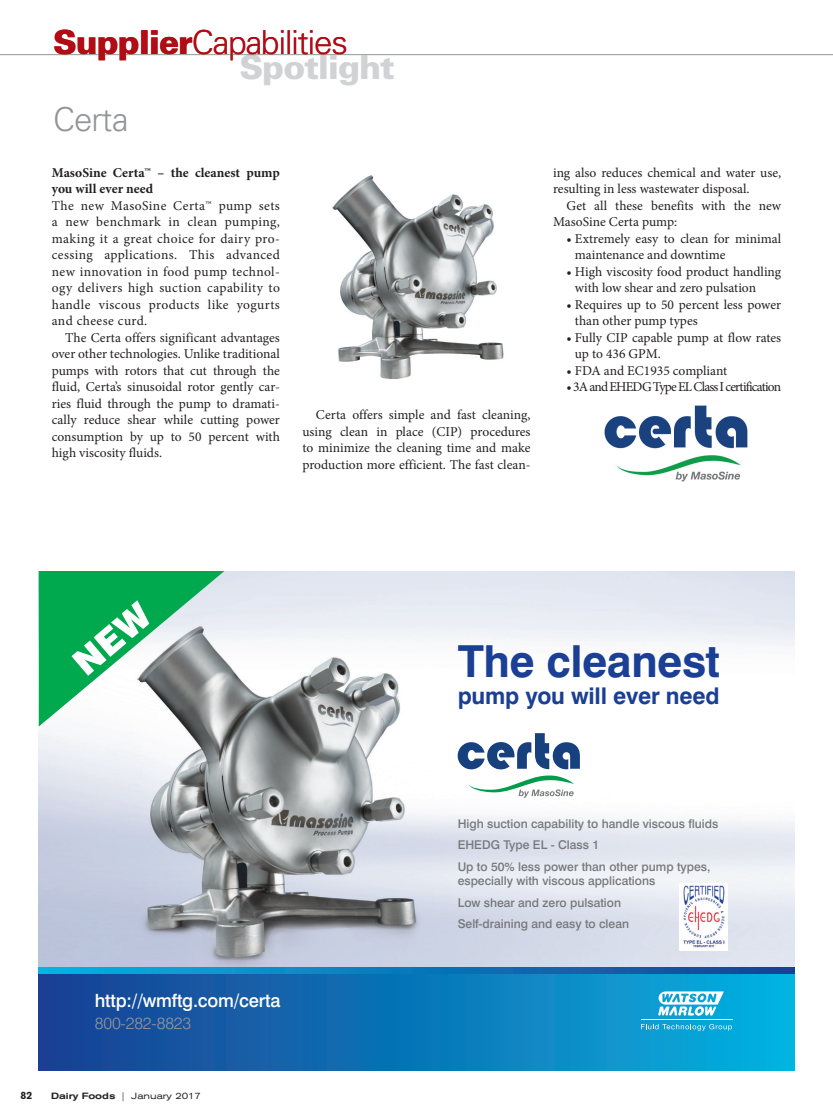
<style>
.page{position:relative;width:833px;height:1116px;background:#fff}
.page>*{position:absolute;margin:0;border:0;box-sizing:border-box;transform-origin:0 0}
.t1{font:700 44.25px "Swiss 721 BT";letter-spacing:-.01em;color:#1b3f94}
.t2{font:300 33px "Univers";letter-spacing:-.03em;color:#b00d15}
.t3{font:900 33px "Univers";letter-spacing:-.03em;color:#d1d2d4}
.t4{font:300 33px "Univers";letter-spacing:-.03em;color:#939598}
.t5{font:700 23.1px "Swiss 721 BT";letter-spacing:-.01em;color:#1b3f94}
.t6{font:500 18.3px "Swiss 721 BT";letter-spacing:-.01em;color:#fff}
.t7{font:300 16.5px "Swiss 721 BT";letter-spacing:-.01em;color:#939598}
.t8{font:13.5px/16.5px "Minion Pro";color:#231f20}
.t9{font:700 13.5px/16.5px "Minion Pro";color:#231f20}
.t10{font:13.5px "Minion Pro";letter-spacing:-.06em;color:#231f20}
.t11{font:500 12.15px/21.5px "Swiss 721 BT";color:#76787b}
.t12{font:700 10.5px "Akzidenz Grotesk BE";color:#231f20}
.t13{font:expanded 9px "Akzidenz Grotesk BE";color:#231f20}
.s1{font-weight:900}
.s2{font-weight:500}
</style>
<div class="page">
<hr style="left:0;top:54px;width:832px;height:1px;background:#939598">
<img style="left:39px;top:572px;width:755px;height:396px">
<div style="left:39px;top:970px;width:755px;height:101px;background:linear-gradient(to right,#183e92,#04b1e0)"></div>
<svg style="left:38px;top:968px;width:756px;height:6px;background:#0d78b9"></svg>
<hr style="left:641px;top:1019px;width:91px;height:1px;background:#fff">
<svg style="left:641px;top:1024px;width:91px;height:7px"></svg>
<svg style="left:658px;top:991px;width:65px;height:25px"></svg>
<svg style="left:457px;top:733px;width:123px;height:36px"></svg>
<svg style="left:468px;top:775px;width:106px;height:23px"></svg>
<img style="left:679px;top:883px;width:48px;height:68px">
<img style="left:332px;top:175px;width:172px;height:204px">
<img style="left:604px;top:405px;width:144px;height:77px">
<svg style="left:39px;top:572px;width:190px;height:155px"></svg>
<h2 class="t2" style="left:53px;top:23px;width:296px"><span class="s1">Supplier</span>Capabilities</h2>
<h2 class="t3" style="left:239px;top:46px;width:157px">Spotlight</h2>
<h2 class="t4" style="left:53px;top:99px;width:77px">Certa</h2>
<p class="t9" style="left:52px;top:164px;width:229px">MasoSine Certa™ – the cleanest pump you will ever need</p>
<p class="t8" style="left:52px;top:197px;width:230px;text-align:justify">The new MasoSine Certa™ pump sets a new benchmark in clean pumping, making it a great choice for dairy pro&shy;cessing applications. This advanced new innovation in food pump technol&shy;ogy delivers high suction capability to handle viscous products like yogurts and cheese curd.</p>
<p class="t8" style="left:52px;top:329px;width:230px;text-align:justify;text-indent:14px">The Certa offers significant advantages over other technologies. Unlike traditional pumps with rotors that cut through the fluid, Certa’s sinusoidal rotor gently car&shy;ries fluid through the pump to dramati&shy;cally reduce shear while cutting power consumption by up to 50 percent with high viscosity fluids.</p>
<p class="t8" style="left:302px;top:407px;width:230px;text-align:justify;text-indent:14px">Certa offers simple and fast cleaning, using clean in place (CIP) procedures to minimize the cleaning time and make production more efficient. The fast clean-</p>
<p class="t8" style="left:553px;top:164px;width:230px">ing also reduces chemical and water use, resulting in less wastewater disposal.</p>
<p class="t8" style="left:553px;top:197px;width:230px;text-indent:14px">Get all these benefits with the new<br>MasoSine Certa pump:</p>
<p class="t8" style="left:575px;top:230px;width:208px;text-indent:-8px">• Extremely easy to clean for minimal maintenance and downtime</p>
<p class="t8" style="left:575px;top:263px;width:208px;text-indent:-8px">• High viscosity food product handling with low shear and zero pulsation</p>
<p class="t8" style="left:575px;top:296px;width:208px;text-indent:-8px">• Requires up to 50 percent less power than other pump types</p>
<p class="t8" style="left:575px;top:329px;width:208px;text-indent:-8px">• Fully CIP capable pump at flow rates up to 436 GPM.</p>
<p class="t8" style="left:566px;top:362px;width:162px">• FDA and EC1935 compliant</p>
<p class="t10" style="left:566px;top:378px;width:216px">• 3A and EHEDG Type EL Class I certification</p>
<h1 class="t1" style="left:457px;top:634px;width:263px">The cleanest</h1>
<h3 class="t5" style="left:457px;top:682px;width:263px">pump you will ever need</h3>
<h3 class="t6" style="left:95px;top:989px;width:187px">http://wmftg.com/certa</h3>
<p class="t7" style="left:95px;top:1013px;width:98px">800-282-8823</p>
<p class="t12" style="left:21px;top:1089px;width:13px">82</p>
<p class="t13" style="left:51px;top:1091px;width:151px"><span class="s2">Dairy Foods</span> | January 2017</p>
<p class="t11" style="left:457px;top:813px;width:262px">High suction capability to handle viscous fluids<br>EHEDG Type EL - Class 1<br>Up to 50% less power than other pump types,</p>
<p class="t11" style="left:457px;top:870px;width:199px">especially with viscous applications<br>Low shear and zero pulsation<br>Self-draining and easy to clean</p>
</div>
